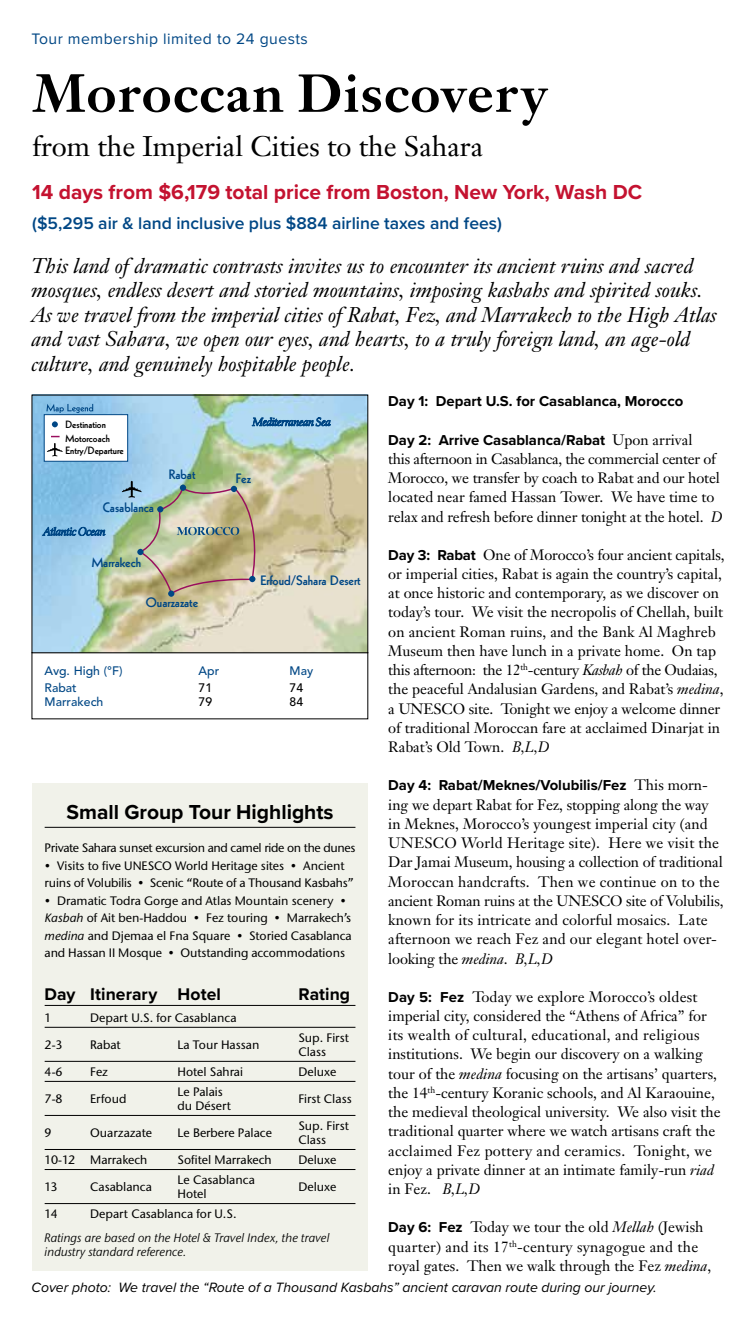
<style>
.page{position:relative;width:756px;height:1323px;background:#fff}
.page>*{position:absolute;margin:0;border:0;box-sizing:border-box;transform-origin:0 0}
.t1{font:500 56px "Janson URW";color:#000}
.t2{font:28px "Janson Text LT Pro";color:#000}
.t3{font:italic 21px/24.5px "Janson Text LT Pro";color:#000}
.t4{font:700 21px "Proxima Nova";color:#c41230}
.t5{font:700 21px "Proxima Nova";color:#000}
.t6{font:600 17.5px "Proxima Nova";color:#004785}
.t7{font:700 17.5px "Proxima Nova";letter-spacing:.005em;color:#000}
.t8{font:15.75px "Proxima Nova";letter-spacing:.03em;color:#004785}
.t9{font:14.88px/19.2px "Janson Text LT Pro";color:#000}
.t10{font:700 14.88px "Proxima Nova";color:#000}
.t11{font:italic 14px "Proxima Nova";color:#000}
.t12{font:800 13.3px "Kabel LT Pro";color:#004785}
.t13{font:500 12.25px/17.5px "Stone Sans ITC Std";color:#000}
.t14{font:italic 12.25px/14px "Stone Sans IIITC Pro";letter-spacing:.01em;color:#000}
.t15{font:500 12.25px "Stone Sans ITC Std";letter-spacing:-.025em;color:#000}
.t16{font:500 12.25px "Avenir LT Pro";color:#004785}
.t17{font:500 12.25px "Avenir LT Pro";color:#000}
.t18{font:800 10.33px/14px "Kabel LT Pro";color:#000}
.s1{font-style:italic}
.s2{font-family:"Janson Text LT Pro";font-weight:400}
.s3{font-family:"Proxima Nova";font-weight:700}
</style>
<div class="page">
<div style="left:32px;top:784px;width:336px;height:487px;background:#f1f2ea"></div>
<hr style="left:45px;top:827px;width:310px;height:1px;background:#000">
<hr style="left:45px;top:1005px;width:310px;height:1px;background:#000">
<hr style="left:45px;top:1027px;width:310px;height:1px;background:#000">
<hr style="left:45px;top:1061px;width:310px;height:1px;background:#000">
<hr style="left:45px;top:1081px;width:310px;height:1px;background:#000">
<hr style="left:45px;top:1115px;width:310px;height:1px;background:#000">
<hr style="left:45px;top:1149px;width:310px;height:1px;background:#000">
<hr style="left:45px;top:1169px;width:310px;height:1px;background:#000">
<hr style="left:45px;top:1203px;width:310px;height:1px;background:#000">
<img style="left:34px;top:397px;width:332px;height:254px">
<div style="left:44px;top:414px;width:84px;height:48px;background:#fff;border:1px solid #004785"></div>
<svg style="left:46px;top:404px;width:47px;height:9px"></svg>
<svg style="left:47px;top:443px;width:16px;height:13px"></svg>
<div style="left:168px;top:590px;width:6px;height:7px;background:#004785;border-radius:50%"></div>
<svg style="left:52px;top:421px;width:6px;height:6px"></svg>
<svg style="left:122px;top:481px;width:142px;height:114px;background:#b7b796"></svg>
<svg style="left:252px;top:417px;width:79px;height:10px"></svg>
<svg style="left:42px;top:526px;width:63px;height:11px"></svg>
<p class="t8" style="left:32px;top:27px;width:278px">Tour membership limited to 24 guests</p>
<h1 class="t1" style="left:32px;top:62px;width:518px">Moroccan Discovery</h1>
<h2 class="t2" style="left:32px;top:128px;width:453px">from the Imperial Cities to the Sahara</h2>
<h3 class="t4" style="left:32px;top:177px;width:612px">14 days from $6,179 total price from Boston, New York, Wash DC</h3>
<p class="t6" style="left:32px;top:210px;width:471px">($5,295 air &amp; land inclusive plus $884 airline taxes and fees)</p>
<p class="t3" style="left:32px;top:253px;width:687px">This land of dramatic contrasts invites us to encounter its ancient ruins and sacred mosques, endless desert and storied mountains, imposing kasbahs and spirited souks.<br>As we travel from the imperial cities of Rabat, Fez, and Marrakech to the High Atlas and vast Sahara, we open our eyes, and hearts, to a truly foreign land, an age-old culture, and genuinely hospitable people.</p>
<p class="t18" style="left:65px;top:417px;width:46px">Destination<br>Motorcoach</p>
<p class="t18" style="left:65px;top:444px;width:60px">Entry/Departure</p>
<p class="t12" style="left:103px;top:500px;width:53px">Casablanca</p>
<p class="t12" style="left:169px;top:466px;width:28px">Rabat</p>
<p class="t12" style="left:236px;top:470px;width:16px">Fez</p>
<p class="t12" style="left:92px;top:554px;width:51px">Marrakech</p>
<p class="t12" style="left:146px;top:595px;width:54px">Ouarzazate</p>
<p class="t12" style="left:260px;top:572px;width:102px">Erfoud/Sahara Desert</p>
<p class="t16" style="left:45px;top:663px;width:79px">Avg. High (°F)</p>
<p class="t16" style="left:199px;top:663px;width:22px">Apr</p>
<p class="t16" style="left:290px;top:663px;width:25px">May</p>
<p class="t16" style="left:45px;top:681px;width:34px">Rabat</p>
<p class="t17" style="left:199px;top:681px;width:15px">71</p>
<p class="t17" style="left:290px;top:681px;width:15px">74</p>
<p class="t16" style="left:45px;top:695px;width:60px">Marrakech</p>
<p class="t17" style="left:199px;top:695px;width:15px">79</p>
<p class="t17" style="left:290px;top:695px;width:15px">84</p>
<h3 class="t5" style="left:67px;top:796px;width:269px">Small Group Tour Highlights</h3>
<p class="t15" style="left:45px;top:840px;width:312px">Private Sahara sunset excursion and camel ride on the dunes</p>
<p class="t13" style="left:45px;top:857px;width:311px">• Visits to five UNESCO World Heritage sites • Ancient ruins of Volubilis • Scenic “Route of a Thousand Kasbahs”</p>
<p class="t13" style="left:45px;top:892px;width:309px">• Dramatic Todra Gorge and Atlas Mountain scenery • <span class="s1">Kasbah</span> of Ait ben-Haddou • Fez touring • Marrakech’s <span class="s1">medina</span> and Djemaa el Fna Square • Storied Casablanca and Hassan II Mosque • Outstanding accommodations</p>
<p class="t7" style="left:45px;top:981px;width:178px">Day Itinerary Hotel</p>
<p class="t7" style="left:298px;top:981px;width:53px">Rating</p>
<p class="t13" style="left:45px;top:1009px;width:9px">1</p>
<p class="t13" style="left:90px;top:1009px;width:148px">Depart U.S. for Casablanca</p>
<p class="t13" style="left:45px;top:1036px;width:19px">2-3</p>
<p class="t13" style="left:90px;top:1036px;width:32px">Rabat</p>
<p class="t13" style="left:178px;top:1036px;width:83px">La Tour Hassan</p>
<p class="t13" style="left:298px;top:1031px;width:52px;line-height:14px">Sup. First<br>Class</p>
<p class="t13" style="left:45px;top:1063px;width:19px">4-6</p>
<p class="t13" style="left:90px;top:1063px;width:19px">Fez</p>
<p class="t13" style="left:178px;top:1063px;width:67px">Hotel Sahrai</p>
<p class="t13" style="left:298px;top:1063px;width:39px">Deluxe</p>
<p class="t13" style="left:45px;top:1090px;width:19px">7-8</p>
<p class="t13" style="left:90px;top:1090px;width:38px">Erfoud</p>
<p class="t13" style="left:178px;top:1083px;width:47px">Le Palais</p>
<p class="t13" style="left:298px;top:1090px;width:55px">First Class</p>
<p class="t13" style="left:178px;top:1097px;width:55px">du Désert</p>
<p class="t13" style="left:45px;top:1124px;width:9px">9</p>
<p class="t13" style="left:90px;top:1124px;width:63px">Ouarzazate</p>
<p class="t13" style="left:178px;top:1124px;width:96px">Le Berbere Palace</p>
<p class="t13" style="left:298px;top:1119px;width:52px;line-height:14px">Sup. First<br>Class</p>
<p class="t13" style="left:45px;top:1151px;width:104px">10-12 Marrakech</p>
<p class="t13" style="left:178px;top:1151px;width:96px">Sofitel Marrakech</p>
<p class="t13" style="left:298px;top:1151px;width:39px">Deluxe</p>
<p class="t13" style="left:45px;top:1178px;width:15px">13</p>
<p class="t13" style="left:90px;top:1178px;width:63px">Casablanca</p>
<p class="t13" style="left:178px;top:1171px;width:79px">Le Casablanca</p>
<p class="t13" style="left:298px;top:1178px;width:39px">Deluxe</p>
<p class="t13" style="left:178px;top:1185px;width:31px">Hotel</p>
<p class="t13" style="left:45px;top:1205px;width:15px">14</p>
<p class="t13" style="left:90px;top:1205px;width:148px">Depart Casablanca for U.S.</p>
<p class="t14" style="left:45px;top:1231px;width:286px">Ratings are based on the Hotel &amp; Travel Index, the travel industry standard reference.</p>
<p class="t10" style="left:388px;top:390px;width:297px">Day 1: Depart U.S. for Casablanca, Morocco</p>
<p class="t10" style="left:388px;top:428px;width:306px">Day 2: Arrive Casablanca/Rabat <span class="s2">Upon arrival</span></p>
<p class="t9" style="left:388px;top:449px;width:336px">this afternoon in Casablanca, the commercial center of Morocco, we transfer by coach to Rabat and our hotel located near famed Hassan Tower. We have time to relax and refresh before dinner tonight at the hotel. <span class="s1">D</span></p>
<p class="t9" style="left:388px;top:545px;width:338px"><span class="s3">Day 3: Rabat</span> One of Morocco’s four ancient capitals, or imperial cities, Rabat is again the country’s capital, at once historic and contemporary, as we discover on today’s tour. We visit the necropolis of Chellah, built on ancient Roman ruins, and the Bank Al Maghreb Museum then have lunch in a private home. On tap this afternoon: the 12<sup>th</sup>-century <span class="s1">Kasbah</span> of the Oudaias, the peaceful Andalusian Gardens, and Rabat’s <span class="s1">medina</span>, a UNESCO site. Tonight we enjoy a welcome dinner of traditional Moroccan fare at acclaimed Dinarjat in Rabat’s Old Town. <span class="s1">B,L,D</span></p>
<p class="t10" style="left:388px;top:774px;width:321px">Day 4: Rabat/Meknes/Volubilis/Fez <span class="s2">This morn-</span></p>
<p class="t9" style="left:388px;top:795px;width:337px">ing we depart Rabat for Fez, stopping along the way in Meknes, Morocco’s youngest imperial city (and UNESCO World Heritage site). Here we visit the Dar Jamai Museum, housing a collection of traditional Moroccan handcrafts. Then we continue on to the ancient Roman ruins at the UNESCO site of Volubilis, known for its intricate and colorful mosaics. Late afternoon we reach Fez and our elegant hotel over&shy;looking the <span class="s1">medina</span>. <span class="s1">B,L,D</span></p>
<p class="t9" style="left:388px;top:987px;width:334px"><span class="s3">Day 5: Fez</span> Today we explore Morocco’s oldest imperial city, considered the “Athens of Africa” for its wealth of cultural, educational, and religious institutions. We begin our discovery on a walking tour of the <span class="s1">medina</span> focusing on the artisans’ quarters, the 14<sup>th</sup>-century Koranic schools, and Al Karaouine, the medieval theological university. We also visit the traditional quarter where we watch artisans craft the acclaimed Fez pottery and ceramics. Tonight, we enjoy a private dinner at an intimate family-run <span class="s1">riad </span>in Fez. <span class="s1">B,L,D</span></p>
<p class="t9" style="left:388px;top:1218px;width:325px"><span class="s3">Day 6: Fez</span> Today we tour the old <span class="s1">Mellah</span> (Jewish quarter) and its 17<sup>th</sup>-century synagogue and the royal gates. Then we walk through the Fez <span class="s1">medina</span>,</p>
<p class="t11" style="left:32px;top:1277px;width:627px">Cover photo: We travel the “Route of a Thousand Kasbahs” ancient caravan route during our journey.</p>
</div>
